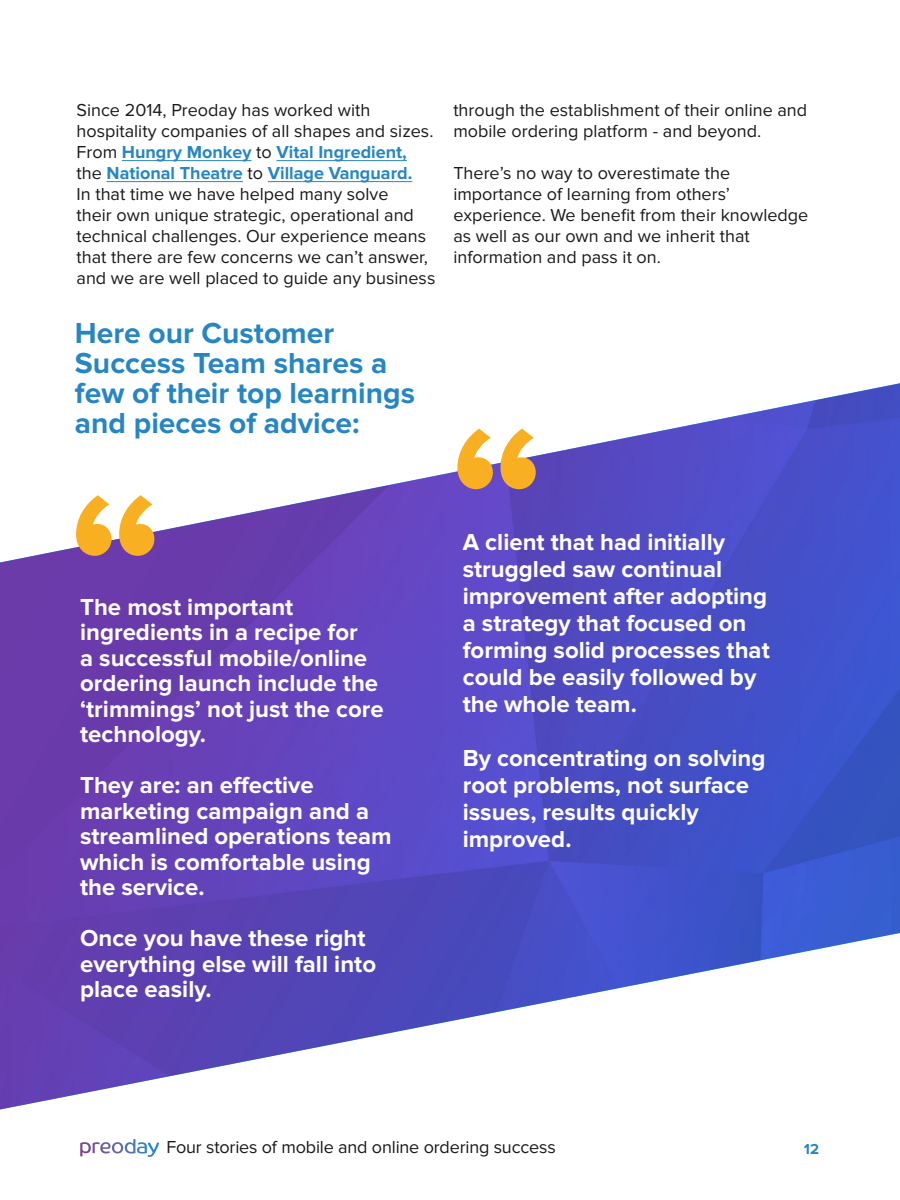
<style>
.page{position:relative;width:900px;height:1200px;background:#fff}
.page>*{position:absolute;margin:0;border:0;box-sizing:border-box;transform-origin:0 0}
.t1{font:700 30px/30px "Proxima Nova";color:#2686c4}
.t2{font:700 24px/25.5px "Proxima Nova";color:#fff}
.t3{font:18px/21px "Proxima Nova";color:#1a1a1a}
.t4{font:700 15px "Proxima Nova";color:#2686c4}
.s1{font-weight:700;color:#2686c4}
</style>
<div class="page">
<img style="left:100px;top:1139px;width:35px;height:15px">
<img style="left:0;top:383px;width:900px;height:726px">
<hr style="left:122px;top:160px;width:130px;height:1px;background:#2686c4">
<hr style="left:277px;top:160px;width:130px;height:1px;background:#2686c4">
<hr style="left:107px;top:181px;width:136px;height:1px;background:#2686c4">
<hr style="left:268px;top:181px;width:144px;height:1px;background:#2686c4">
<svg style="left:457px;top:429px;width:79px;height:60px"></svg>
<svg style="left:76px;top:495px;width:78px;height:61px"></svg>
<p class="t3" style="left:77px;top:100px;width:360px">Since 2014, Preoday has worked with hospitality companies of all shapes and sizes.<br>From <span class="s1">Hungry Monkey</span> to <span class="s1">Vital Ingredient, </span>the <span class="s1">National Theatre</span> to <span class="s1">Village Vanguard.<br></span>In that time we have helped many solve<br>their own unique strategic, operational and technical challenges. Our experience means that there are few concerns we can’t answer, and we are well placed to guide any business</p>
<p class="t3" style="left:453px;top:101px;width:355px">through the establishment of their online and mobile ordering platform - and beyond.</p>
<p class="t3" style="left:453px;top:164px;width:357px">There’s no way to overestimate the importance of learning from others’ experience. We benefit from their knowledge as well as our own and we inherit that information and pass it on.</p>
<h1 class="t1" style="left:75px;top:319px;width:342px">Here our Customer<br>Success Team shares a few of their top learnings and pieces of advice:</h1>
<h2 class="t2" style="left:80px;top:595px;width:305px">The most important ingredients in a recipe for<br>a successful mobile/online ordering launch include the ‘trimmings’ not just the core technology.</h2>
<h2 class="t2" style="left:80px;top:773px;width:313px">They are: an effective marketing campaign and a streamlined operations team which is comfortable using the service.</h2>
<h2 class="t2" style="left:80px;top:926px;width:298px">Once you have these right everything else will fall into place easily.</h2>
<h2 class="t2" style="left:463px;top:529px;width:309px;line-height:27px">A client that had initially struggled saw continual improvement after adopting a strategy that focused on forming solid processes that could be easily followed by the whole team.</h2>
<h2 class="t2" style="left:463px;top:745px;width:304px;line-height:27px">By concentrating on solving root problems, not surface issues, results quickly improved.</h2>
<p class="t3" style="left:166px;top:1138px;width:391px">Four stories of mobile and online ordering success</p>
<p class="t4" style="left:804px;top:1140px;width:17px">12</p>
</div>
